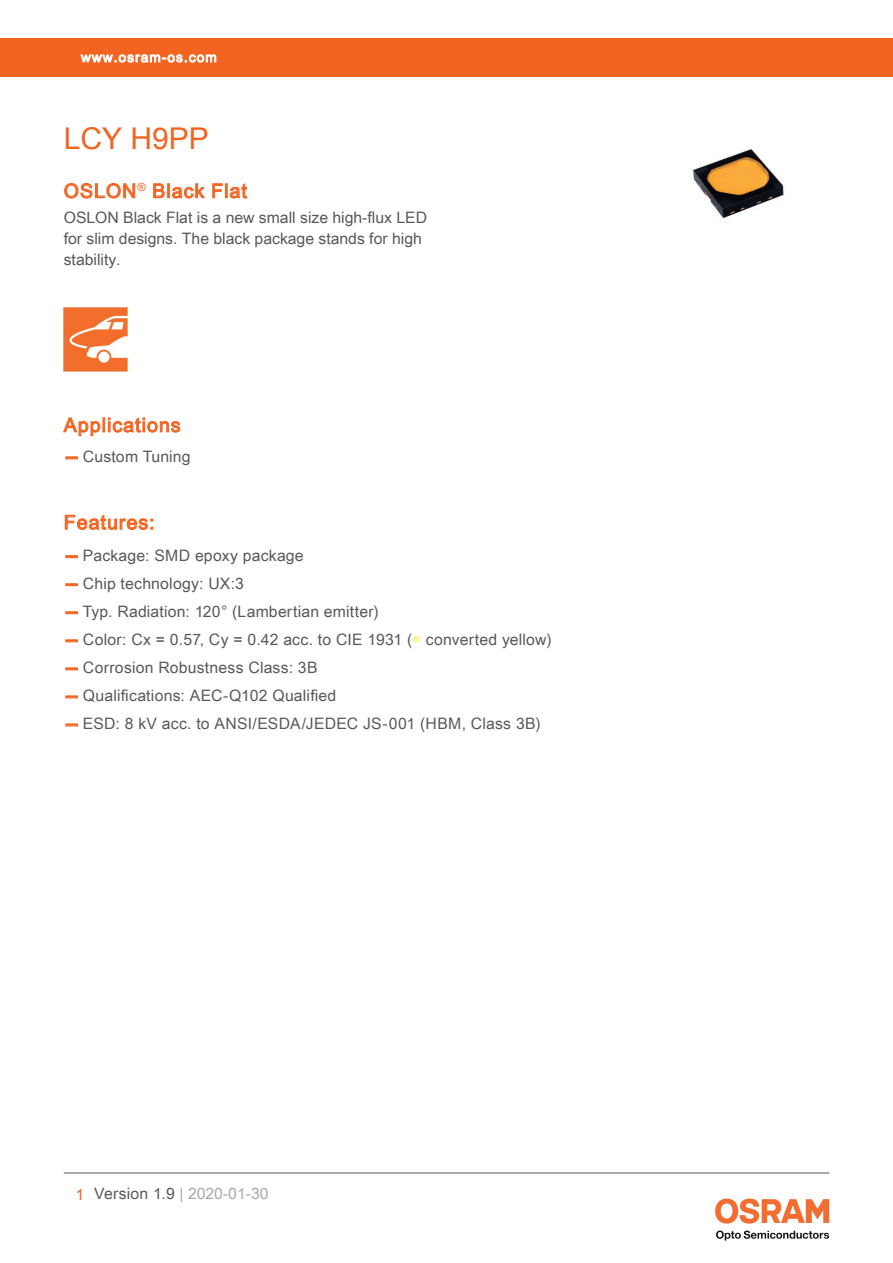
<style>
.page{position:relative;width:893px;height:1263px;background:#fff}
.page>*{position:absolute;margin:0;border:0;box-sizing:border-box;transform-origin:0 0}
.t1{font:30px "Arial Unicode MS";color:#f36421}
.t2{font:19.5px "Arial Unicode MS";letter-spacing:.055em;color:#f36421}
.t3{font:15.75px/21px "Arial Unicode MS";letter-spacing:.01em;color:#57585a}
.t4{font:15.75px "Arial Unicode MS";color:#a8a9ad}
.t5{font:13.5px "Arial Unicode MS";letter-spacing:.085em;color:#fff}
.s1{font-family:"Helvetica Neue LT Pro";font-weight:700;color:#f36421}
.s2{color:#fff79a}
.s3{color:#f36421}
.s4{color:#57585a}
</style>
<div class="page">
<hr style="left:64px;top:1173px;width:765px;height:1px;background:#57585a">
<svg style="left:716px;top:1230px;width:113px;height:10px"></svg>
<svg style="left:715px;top:1198px;width:114px;height:25px"></svg>
<div style="left:0;top:38px;width:893px;height:39px;background:#f36421"></div>
<svg style="left:80px;top:54px;width:137px;height:9px"></svg>
<svg style="left:63px;top:417px;width:118px;height:19px"></svg>
<img style="left:693px;top:149px;width:91px;height:70px">
<svg style="left:64px;top:183px;width:72px;height:16px"></svg>
<svg style="left:153px;top:183px;width:12px;height:15px"></svg>
<div style="left:167px;top:183px;width:3px;height:15px;border:1px solid #f36421"></div>
<svg style="left:172px;top:183px;width:33px;height:16px"></svg>
<svg style="left:212px;top:183px;width:11px;height:15px"></svg>
<div style="left:225px;top:183px;width:3px;height:15px;border:1px solid #f36421"></div>
<svg style="left:229px;top:183px;width:19px;height:16px"></svg>
<img style="left:64px;top:308px;width:63px;height:63px">
<svg style="left:66px;top:457px;width:11px;height:2px"></svg>
<svg style="left:65px;top:514px;width:88px;height:16px"></svg>
<svg style="left:66px;top:556px;width:11px;height:2px"></svg>
<svg style="left:66px;top:584px;width:11px;height:2px"></svg>
<svg style="left:66px;top:612px;width:11px;height:2px"></svg>
<svg style="left:66px;top:640px;width:11px;height:2px"></svg>
<svg style="left:66px;top:668px;width:11px;height:2px"></svg>
<svg style="left:66px;top:696px;width:11px;height:2px"></svg>
<svg style="left:66px;top:724px;width:11px;height:2px"></svg>
<p class="t5" style="left:81px;top:47px;width:137px">www.osram-os.com</p>
<h1 class="t1" style="left:64px;top:117px;width:147px">LCY H9PP</h1>
<p class="t2" style="left:64px;top:177px;width:185px">OSLON<sup>®</sup> Black Flat</p>
<p class="t3" style="left:64px;top:207px;width:365px">OSLON Black Flat is a new small size high-flux LED for slim designs. The black package stands for high stability.</p>
<p class="t2" style="left:64px;top:411px;width:118px">Applications</p>
<p class="t3" style="left:64px;top:446px;width:128px"><span class="s1">—</span> Custom Tuning</p>
<p class="t2" style="left:64px;top:508px;width:92px">Features:</p>
<p class="t3" style="left:64px;top:545px;width:241px"><span class="s1">—</span> Package: SMD epoxy package</p>
<p class="t3" style="left:64px;top:573px;width:182px"><span class="s1">—</span> Chip technology: UX:3</p>
<p class="t3" style="left:64px;top:601px;width:317px"><span class="s1">—</span> Typ. Radiation: 120° (Lambertian emitter)</p>
<p class="t3" style="left:64px;top:629px;width:489px"><span class="s1">—</span> Color: Cx = 0.57, Cy = 0.42 acc. to CIE 1931 (<span class="s2">●</span> converted yellow)</p>
<p class="t3" style="left:64px;top:657px;width:255px"><span class="s1">—</span> Corrosion Robustness Class: 3B</p>
<p class="t3" style="left:64px;top:685px;width:274px"><span class="s1">—</span> Qualifications: AEC-Q102 Qualified</p>
<p class="t3" style="left:64px;top:713px;width:478px"><span class="s1">—</span> ESD: 8 kV acc. to ANSI/ESDA/JEDEC JS-001 (HBM, Class 3B)</p>
<p class="t4" style="left:76px;top:1182px;width:194px"><span class="s3">1</span> <span class="s4">Version 1.9</span> | 2020-01-30</p>
</div>
